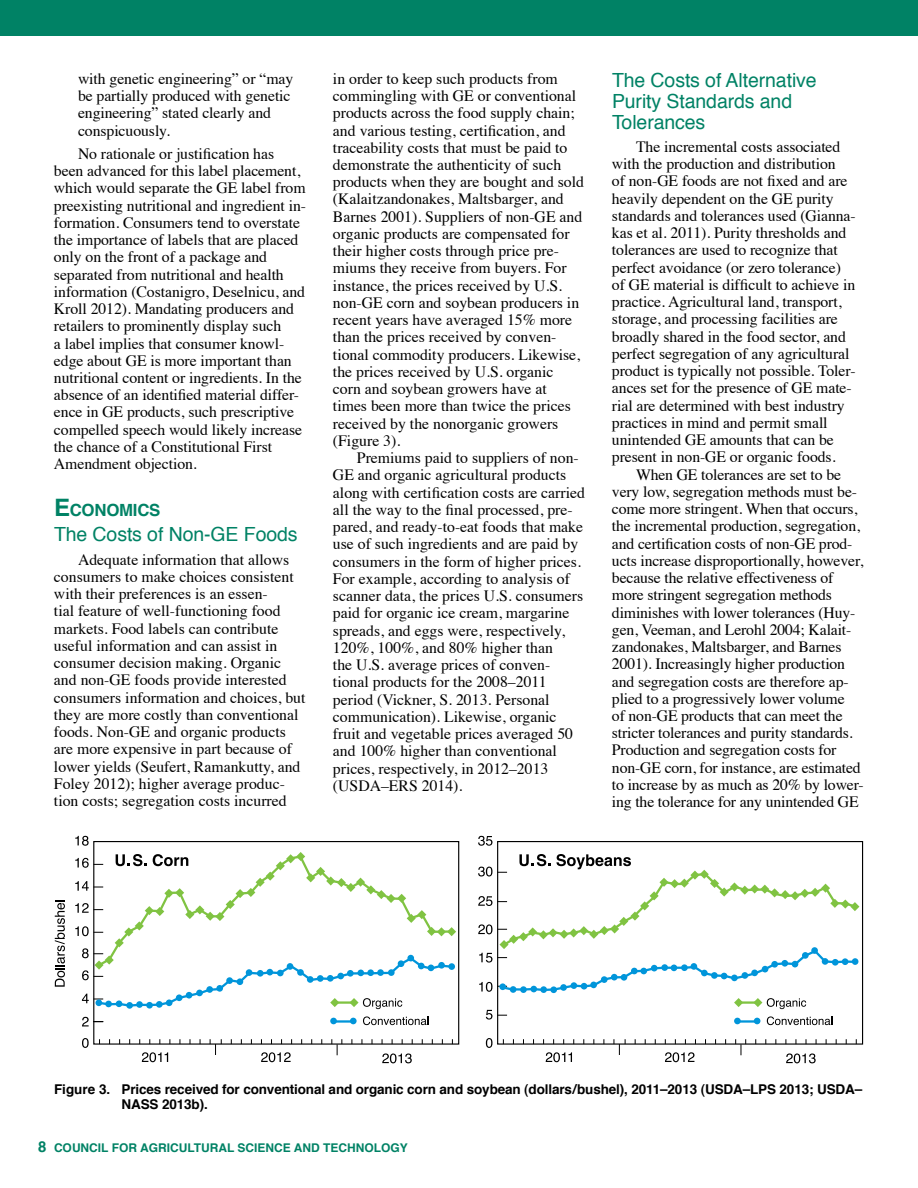
<style>
.page{position:relative;width:918px;height:1188px;background:#fff}
.page>*{position:absolute;margin:0;border:0;box-sizing:border-box;transform-origin:0 0}
.t1{font:19.5px/21px "Helvetica";letter-spacing:-.005em;color:#008265}
.t2{font:700 16.8px "Helvetica";letter-spacing:-.015em;color:#008265}
.t3{font:15.75px/17.2px "Times";letter-spacing:-.005em;color:#000}
.t4{font:700 13.5px/15px "Helvetica";letter-spacing:-.01em;color:#000}
.t5{font:700 12px "Helvetica";color:#008265}
.s1{font-size:24px}
.s2{font-size:15px}
</style>
<div class="page">
<div style="left:0;top:0;width:918px;height:36px;background:#008265"></div>
<svg style="left:210px;top:1039px;width:12px;height:16px"></svg>
<svg style="left:332px;top:1039px;width:11px;height:16px"></svg>
<svg style="left:614px;top:1039px;width:12px;height:16px"></svg>
<svg style="left:735px;top:1039px;width:11px;height:16px"></svg>
<hr style="left:333px;top:1020px;width:22px;height:3px;background:#0095da">
<div style="left:330px;top:1018px;width:7px;height:6px;background:#0095da;border-radius:50%"></div>
<div style="left:350px;top:1018px;width:7px;height:6px;background:#0095da;border-radius:50%"></div>
<svg style="left:734px;top:998px;width:8px;height:9px"></svg>
<hr style="left:737px;top:1020px;width:22px;height:3px;background:#0095da">
<div style="left:734px;top:1018px;width:7px;height:6px;background:#0095da;border-radius:50%"></div>
<svg style="left:754px;top:1018px;width:6px;height:6px"></svg>
<div style="left:93px;top:841px;width:366px;height:204px;border:1px solid #000"></div>
<svg style="left:363px;top:1016px;width:66px;height:9px"></svg>
<div style="left:497px;top:841px;width:366px;height:204px;border:1px solid #000"></div>
<svg style="left:767px;top:1016px;width:65px;height:9px"></svg>
<hr style="left:737px;top:1001px;width:22px;height:3px;background:#80c342">
<svg style="left:753px;top:998px;width:53px;height:11px"></svg>
<svg style="left:142px;top:1052px;width:26px;height:10px"></svg>
<svg style="left:261px;top:1052px;width:30px;height:10px"></svg>
<svg style="left:55px;top:900px;width:10px;height:87px"></svg>
<svg style="left:82px;top:1017px;width:21px;height:9px"></svg>
<svg style="left:82px;top:1038px;width:7px;height:10px"></svg>
<svg style="left:382px;top:1053px;width:30px;height:10px"></svg>
<svg style="left:75px;top:836px;width:14px;height:10px"></svg>
<svg style="left:75px;top:852px;width:381px;height:157px"></svg>
<svg style="left:546px;top:1052px;width:26px;height:10px"></svg>
<svg style="left:665px;top:1052px;width:30px;height:10px"></svg>
<svg style="left:486px;top:1010px;width:21px;height:10px"></svg>
<svg style="left:486px;top:1038px;width:6px;height:10px"></svg>
<svg style="left:786px;top:1053px;width:30px;height:10px"></svg>
<svg style="left:478px;top:836px;width:14px;height:10px"></svg>
<svg style="left:478px;top:854px;width:381px;height:138px"></svg>
<p class="t3" style="left:78px;top:69px;width:217px">with genetic engineering” or “may be partially produced with genetic engineering” stated clearly and conspicuously.</p>
<p class="t3" style="left:54px;top:144px;width:254px;text-indent:24px">No rationale or justification has been advanced for this label placement, which would separate the GE label from preexisting nutritional and ingredient in&shy;formation. Consumers tend to overstate the importance of labels that are placed only on the front of a package and separated from nutritional and health information (Costanigro, Deselnicu, and Kroll 2012). Mandating producers and retailers to prominently display such<br>a label implies that consumer knowl&shy;edge about GE is more important than nutritional content or ingredients. In the absence of an identified material differ&shy;ence in GE products, such prescriptive compelled speech would likely increase the chance of a Constitutional First Amendment objection.</p>
<p class="t2" style="left:54px;top:496px;width:108px"><span class="s1">E</span>CONOMICS</p>
<p class="t1" style="left:54px;top:525px;width:245px">The Costs of Non-GE Foods</p>
<p class="t3" style="left:54px;top:549px;width:253px;text-indent:24px">Adequate information that allows consumers to make choices consistent with their preferences is an essen-<br>tial feature of well-functioning food markets. Food labels can contribute useful information and can assist in consumer decision making. Organic and non-GE foods provide interested consumers information and choices, but they are more costly than conventional foods. Non-GE and organic products are more expensive in part because of lower yields (Seufert, Ramankutty, and Foley 2012); higher average produc&shy;tion costs; segregation costs incurred</p>
<p class="t3" style="left:333px;top:68px;width:253px">in order to keep such products from commingling with GE or conventional products across the food supply chain; and various testing, certification, and traceability costs that must be paid to demonstrate the authenticity of such products when they are bought and sold (Kalaitzandonakes, Maltsbarger, and Barnes 2001). Suppliers of non-GE and organic products are compensated for their higher costs through price pre&shy;miums they receive from buyers. For instance, the prices received by U.S. non-GE corn and soybean producers in recent years have averaged 15% more than the prices received by conven&shy;tional commodity producers. Likewise, the prices received by U.S. organic corn and soybean growers have at times been more than twice the prices received by the nonorganic growers (Figure 3).</p>
<p class="t3" style="left:333px;top:448px;width:254px;text-indent:24px">Premiums paid to suppliers of non-GE and organic agricultural products along with certification costs are carried all the way to the final processed, pre&shy;pared, and ready-to-eat foods that make use of such ingredients and are paid by consumers in the form of higher prices.<br>For example, according to analysis of scanner data, the prices U.S. consumers paid for organic ice cream, margarine spreads, and eggs were, respectively, 120%, 100%, and 80% higher than<br>the U.S. average prices of conven&shy;tional products for the 2008–2011 period (Vickner, S. 2013. Personal communication). Likewise, organic fruit and vegetable prices averaged 50 and 100% higher than conventional prices, respectively, in 2012–2013 (USDA–ERS 2014).</p>
<p class="t1" style="left:612px;top:70px;width:206px">The Costs of Alternative<br>Purity Standards and<br>Tolerances</p>
<p class="t3" style="left:612px;top:137px;width:245px;text-indent:24px">The incremental costs associated with the production and distribution<br>of non-GE foods are not fixed and are heavily dependent on the GE purity standards and tolerances used (Gianna&shy;kas et al. 2011). Purity thresholds and tolerances are used to recognize that perfect avoidance (or zero tolerance) of GE material is difficult to achieve in practice. Agricultural land, transport, storage, and processing facilities are broadly shared in the food sector, and perfect segregation of any agricultural product is typically not possible. Toler&shy;ances set for the presence of GE mate&shy;rial are determined with best industry practices in mind and permit small unintended GE amounts that can be present in non-GE or organic foods.</p>
<p class="t3" style="left:612px;top:464px;width:253px;text-indent:24px">When GE tolerances are set to be very low, segregation methods must be&shy;come more stringent. When that occurs, the incremental production, segregation, and certification costs of non-GE prod&shy;ucts increase disproportionally, however, because the relative effectiveness of more stringent segregation methods diminishes with lower tolerances (Huy&shy;gen, Veeman, and Lerohl 2004; Kalait&shy;zandonakes, Maltsbarger, and Barnes 2001). Increasingly higher production and segregation costs are therefore ap&shy;plied to a progressively lower volume<br>of non-GE products that can meet the stricter tolerances and purity standards.<br>Production and segregation costs for non-GE corn, for instance, are estimated to increase by as much as 20% by lower&shy;ing the tolerance for any unintended GE</p>
<p class="t4" style="left:122px;top:1082px;width:742px;text-indent:-68px">Figure 3. Prices received for conventional and organic corn and soybean (dollars/bushel), 2011–2013 (USDA–LPS 2013; USDA–<br>NASS 2013b).</p>
<p class="t5" style="left:38px;top:1138px;width:371px"><span class="s2">8</span> COUNCIL FOR AGRICULTURAL SCIENCE AND TECHNOLOGY</p>
</div>
